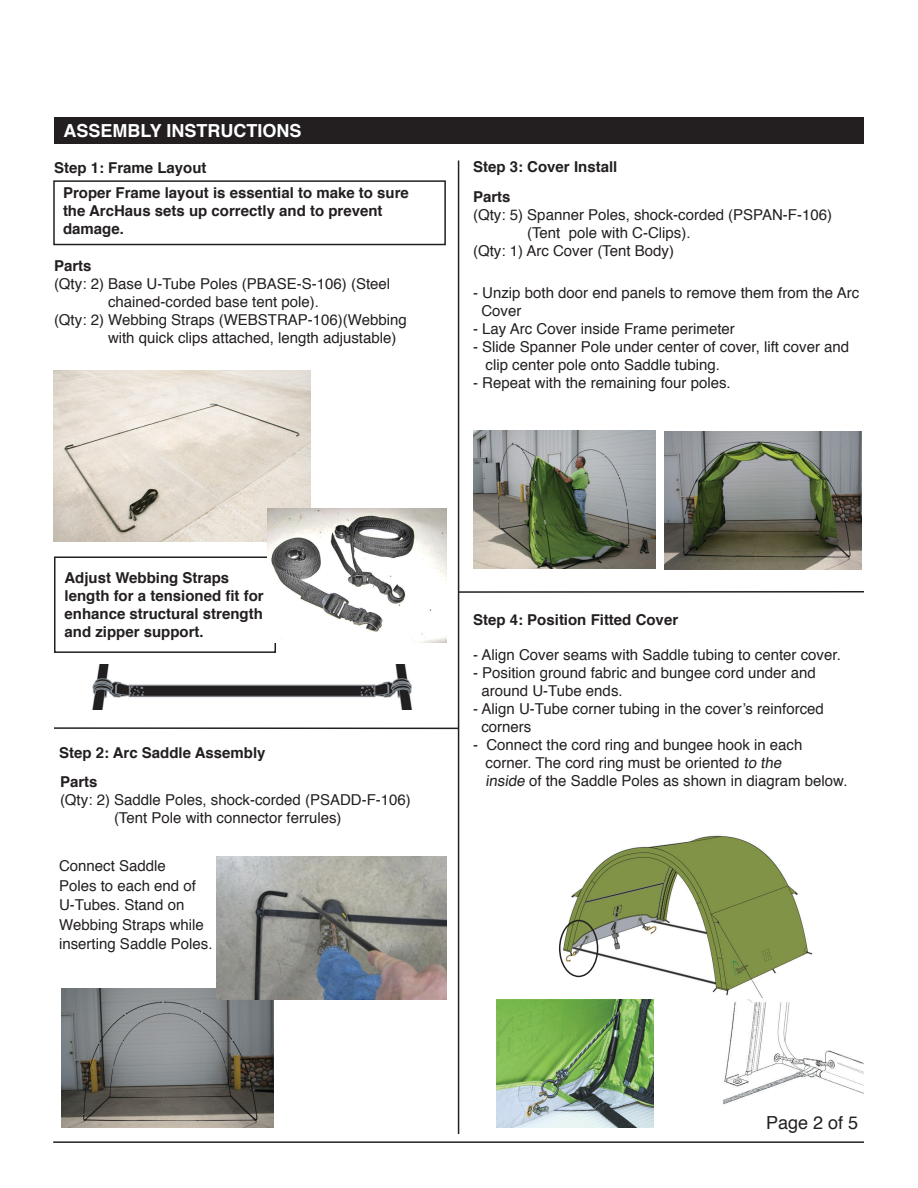
<style>
.page{position:relative;width:918px;height:1188px;background:#fff}
.page>*{position:absolute;margin:0;border:0;box-sizing:border-box;transform-origin:0 0}
.t1{font:700 18px "Helvetica";color:#fff}
.t2{font:18px "Helvetica";color:#231f20}
.t3{font:15px/19.5px "Helvetica";color:#231f20}
.t4{font:700 15px/18px "Helvetica";color:#231f20}
</style>
<div class="page">
<hr style="left:53px;top:1141px;width:811px;height:2px;background:#231f20">
<img style="left:54px;top:370px;width:256px;height:171px">
<img style="left:62px;top:988px;width:211px;height:140px">
<hr style="left:458px;top:160px;width:1px;height:974px;background:#231f20">
<img style="left:473px;top:430px;width:183px;height:138px">
<img style="left:665px;top:432px;width:196px;height:138px">
<img style="left:723px;top:1000px;width:141px;height:105px">
<img style="left:92px;top:664px;width:320px;height:45px">
<img style="left:496px;top:999px;width:158px;height:129px">
<img style="left:216px;top:856px;width:231px;height:144px">
<hr style="left:54px;top:727px;width:405px;height:2px;background:#231f20">
<hr style="left:459px;top:591px;width:405px;height:2px;background:#231f20">
<div style="left:53px;top:180px;width:393px;height:65px;border:2px solid #231f20"></div>
<div style="left:54px;top:556px;width:222px;height:97px;border:2px solid #231f20"></div>
<img style="left:268px;top:508px;width:179px;height:135px">
<div style="left:54px;top:117px;width:810px;height:27px;background:#231f20"></div>
<img style="left:559px;top:835px;width:254px;height:162px">
<div style="left:559px;top:920px;width:39px;height:57px;border:2px solid #231f20;border-radius:50%"></div>
<p class="t1" style="left:63px;top:117px;width:240px">ASSEMBLY INSTRUCTIONS</p>
<p class="t4" style="left:54px;top:159px;width:154px">Step 1: Frame Layout</p>
<p class="t4" style="left:63px;top:183px;width:347px">Proper Frame layout is essential to make to sure the ArcHaus sets up correctly and to prevent</p>
<p class="t4" style="left:63px;top:219px;width:62px">damage.</p>
<p class="t4" style="left:54px;top:257px;width:39px">Parts</p>
<p class="t3" style="left:54px;top:274px;width:338px">(Qty: 2) Base U-Tube Poles (PBASE-S-106) (Steel</p>
<p class="t3" style="left:108px;top:292px;width:212px">chained-corded base tent pole).</p>
<p class="t3" style="left:54px;top:310px;width:354px">(Qty: 2) Webbing Straps (WEBSTRAP-106)(Webbing</p>
<p class="t3" style="left:108px;top:328px;width:290px">with quick clips attached, length adjustable)</p>
<p class="t4" style="left:473px;top:158px;width:146px">Step 3: Cover Install</p>
<p class="t4" style="left:473px;top:188px;width:39px">Parts</p>
<p class="t3" style="left:473px;top:205px;width:361px">(Qty: 5) Spanner Poles, shock-corded (PSPAN-F-106)</p>
<p class="t3" style="left:527px;top:223px;width:165px">(Tent pole with C-Clips).</p>
<p class="t3" style="left:473px;top:241px;width:202px">(Qty: 1) Arc Cover (Tent Body)</p>
<p class="t3" style="left:481px;top:284px;width:379px;line-height:18px;text-indent:-8px">- Unzip both door end panels to remove them from the Arc<br>Cover</p>
<p class="t3" style="left:473px;top:319px;width:263px">- Lay Arc Cover inside Frame perimeter</p>
<p class="t3" style="left:473px;top:337px;width:378px">- Slide Spanner Pole under center of cover, lift cover and</p>
<p class="t3" style="left:486px;top:355px;width:236px">clip center pole onto Saddle tubing.</p>
<p class="t3" style="left:473px;top:373px;width:259px">- Repeat with the remaining four poles.</p>
<p class="t4" style="left:64px;top:569px;width:201px">Adjust Webbing Straps length for a tensioned fit for enhance structural strength and zipper support.</p>
<p class="t4" style="left:59px;top:744px;width:208px">Step 2: Arc Saddle Assembly</p>
<p class="t4" style="left:60px;top:773px;width:39px">Parts</p>
<p class="t3" style="left:60px;top:790px;width:352px">(Qty: 2) Saddle Poles, shock-corded (PSADD-F-106)</p>
<p class="t3" style="left:114px;top:808px;width:229px">(Tent Pole with connector ferrules)</p>
<p class="t3" style="left:59px;top:857px;width:155px">Connect Saddle<br>Poles to each end of<br>U-Tubes. Stand on<br>Webbing Straps while inserting Saddle Poles.</p>
<p class="t4" style="left:473px;top:611px;width:207px">Step 4: Position Fitted Cover</p>
<p class="t3" style="left:473px;top:646px;width:369px">- Align Cover seams with Saddle tubing to center cover.</p>
<p class="t3" style="left:473px;top:664px;width:344px">- Position ground fabric and bungee cord under and</p>
<p class="t3" style="left:481px;top:682px;width:143px">around U-Tube ends.</p>
<p class="t3" style="left:473px;top:700px;width:352px">- Align U-Tube corner tubing in the cover’s reinforced</p>
<p class="t3" style="left:481px;top:718px;width:52px">corners</p>
<p class="t3" style="left:473px;top:736px;width:331px">- Connect the cord ring and bungee hook in each</p>
<p class="t3" style="left:486px;top:754px;width:301px">corner. The cord ring must be oriented to the</p>
<p class="t3" style="left:486px;top:772px;width:363px">inside of the Saddle Poles as shown in diagram below.</p>
<p class="t2" style="left:766px;top:1108px;width:94px">Page 2 of 5</p>
</div>
